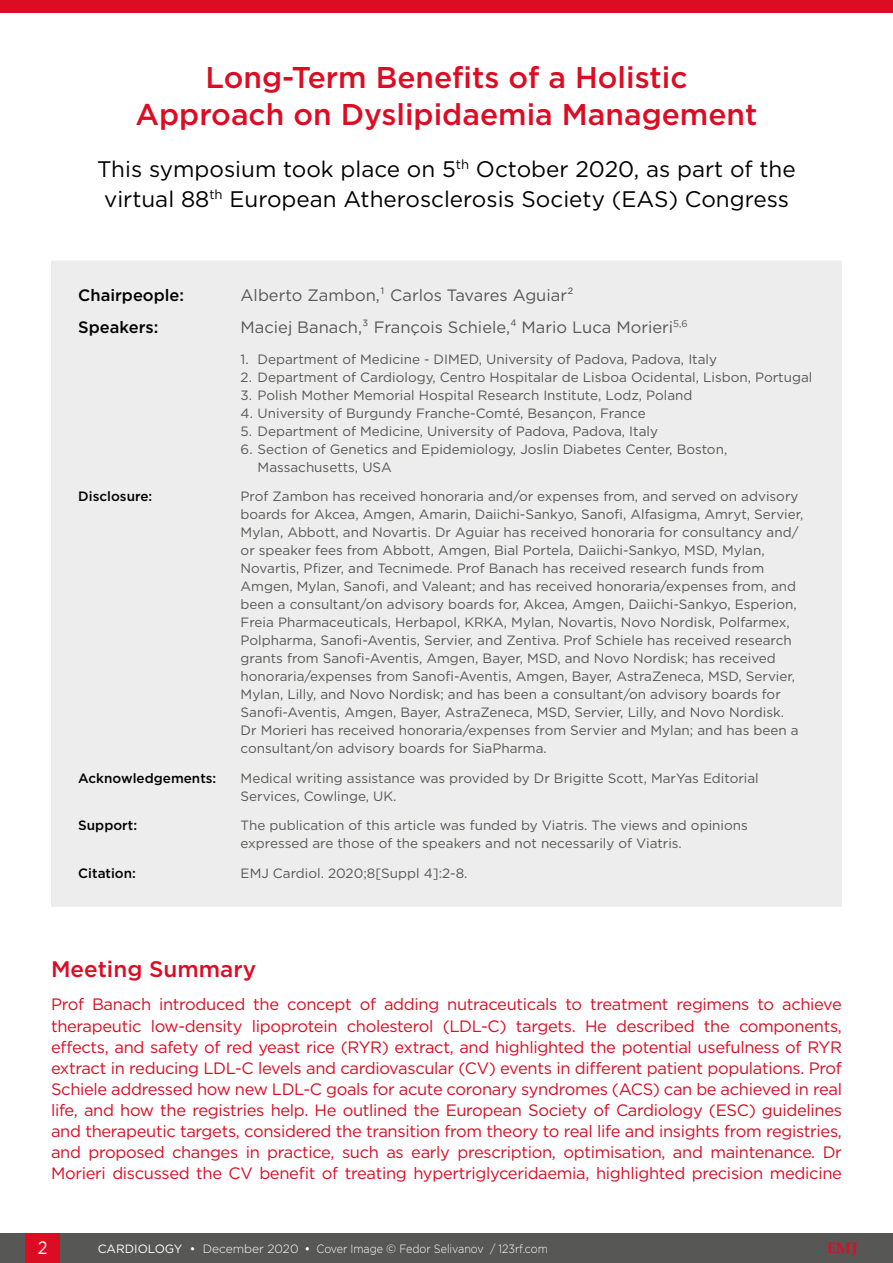
<style>
.page{position:relative;width:893px;height:1263px;background:#fff}
.page>*{position:absolute;margin:0;border:0;box-sizing:border-box;transform-origin:0 0}
.Symposium_Title{font:500 30px/37.5px "Gotham";color:#dc0c23;text-align:center}
.Symposium_Subtitle{font:22.5px/30px "Gotham";color:#000;text-align:center}
.Meeting_Summary_Head{font:500 22.5px "Gotham";color:#dc0c23}
.t1{font:18px "Gotham";color:#fff;scale:.9 1}
.Meeting_Summary_Body{font:16.5px/21.1px "Gotham";letter-spacing:-.02em;color:#dc0c23;text-align:justify}
.Symposium_Details__C{font:16.5px "Gotham";color:#575756}
.Symposium_Details__C-2{font:500 16.5px "Gotham";color:#000}
.t2{font:700 15px "Palatino Linotype";color:#dd0e23}
.Symposium_Details_Bo{font:13.5px/18px "Gotham";color:#575756}
.Symposium_Details_He{font:500 13.5px "Gotham";color:#000}
.t3{font:300 12px "Gotham";letter-spacing:-.005em;color:#fff}
.s1{font-weight:400}
.s2{font-weight:500}
</style>
<div class="page">
<div style="left:51px;top:261px;width:791px;height:646px;background:#ededed"></div>
<div style="left:0;top:0;width:893px;height:13px;background:#dc0c23"></div>
<div style="left:0;top:1233px;width:893px;height:30px;background:#575756"></div>
<div style="left:26px;top:1233px;width:34px;height:30px;background:#dc0c23"></div>
<p class="Symposium_Title" style="left:135px;top:58px;width:623px">Long-Term Benefits of a Holistic<br>Approach on Dyslipidaemia Management</p>
<p class="Symposium_Subtitle" style="left:97px;top:153px;width:700px">This symposium took place on 5<sup>th</sup> October 2020, as part of the virtual 88<sup>th</sup> European Atherosclerosis Society (EAS) Congress</p>
<p class="Symposium_Details__C-2" style="left:78px;top:284px;width:107px">Chairpeople:</p>
<p class="Symposium_Details__C" style="left:241px;top:285px;width:334px">Alberto Zambon,¹ Carlos Tavares Aguiar²</p>
<p class="Symposium_Details__C-2" style="left:78px;top:316px;width:82px">Speakers:</p>
<p class="Symposium_Details__C" style="left:241px;top:317px;width:448px">Maciej Banach,³ François Schiele,⁴ Mario Luca Morieri<sup>5,6</sup></p>
<p class="Symposium_Details_Bo" style="left:241px;top:350px;width:478px">1. Department of Medicine - DIMED, University of Padova, Padova, Italy</p>
<p class="Symposium_Details_Bo" style="left:241px;top:368px;width:573px">2. Department of Cardiology, Centro Hospitalar de Lisboa Ocidental, Lisbon, Portugal</p>
<p class="Symposium_Details_Bo" style="left:241px;top:386px;width:453px">3. Polish Mother Memorial Hospital Research Institute, Lodz, Poland</p>
<p class="Symposium_Details_Bo" style="left:241px;top:404px;width:407px">4. University of Burgundy Franche-Comté, Besançon, France</p>
<p class="Symposium_Details_Bo" style="left:241px;top:422px;width:419px">5. Department of Medicine, University of Padova, Padova, Italy</p>
<p class="Symposium_Details_Bo" style="left:258px;top:440px;width:471px;text-indent:-17px">6. Section of Genetics and Epidemiology, Joslin Diabetes Center, Boston,<br>Massachusetts, USA</p>
<p class="Symposium_Details_He" style="left:78px;top:488px;width:76px">Disclosure:</p>
<p class="Symposium_Details_Bo" style="left:241px;top:487px;width:564px">Prof Zambon has received honoraria and/or expenses from, and served on advisory boards for Akcea, Amgen, Amarin, Daiichi-Sankyo, Sanofi, Alfasigma, Amryt, Servier, Mylan, Abbott, and Novartis. Dr Aguiar has received honoraria for consultancy and/ or speaker fees from Abbott, Amgen, Bial Portela, Daiichi-Sankyo, MSD, Mylan, Novartis, Pfizer, and Tecnimede. Prof Banach has received research funds from Amgen, Mylan, Sanofi, and Valeant; and has received honoraria/expenses from, and been a consultant/on advisory boards for, Akcea, Amgen, Daiichi-Sankyo, Esperion, Freia Pharmaceuticals, Herbapol, KRKA, Mylan, Novartis, Novo Nordisk, Polfarmex, Polpharma, Sanofi-Aventis, Servier, and Zentiva. Prof Schiele has received research grants from Sanofi-Aventis, Amgen, Bayer, MSD, and Novo Nordisk; has received honoraria/expenses from Sanofi-Aventis, Amgen, Bayer, AstraZeneca, MSD, Servier, Mylan, Lilly, and Novo Nordisk; and has been a consultant/on advisory boards for Sanofi-Aventis, Amgen, Bayer, AstraZeneca, MSD, Servier, Lilly, and Novo Nordisk.<br>Dr Morieri has received honoraria/expenses from Servier and Mylan; and has been a consultant/on advisory boards for SiaPharma.</p>
<p class="Symposium_Details_He" style="left:78px;top:769px;width:140px">Acknowledgements:</p>
<p class="Symposium_Details_Bo" style="left:241px;top:769px;width:520px">Medical writing assistance was provided by Dr Brigitte Scott, MarYas Editorial<br>Services, Cowlinge, UK.</p>
<p class="Symposium_Details_He" style="left:78px;top:817px;width:60px">Support:</p>
<p class="Symposium_Details_Bo" style="left:241px;top:816px;width:509px">The publication of this article was funded by Viatris. The views and opinions expressed are those of the speakers and not necessarily of Viatris.</p>
<p class="Symposium_Details_He" style="left:78px;top:864px;width:59px">Citation:</p>
<p class="Symposium_Details_Bo" style="left:241px;top:864px;width:228px">EMJ Cardiol. 2020;8[Suppl 4]:2-8.</p>
<p class="Meeting_Summary_Head" style="left:51px;top:954px;width:207px">Meeting Summary</p>
<p class="Meeting_Summary_Body" style="left:51px;top:994px;width:792px">Prof Banach introduced the concept of adding nutraceuticals to treatment regimens to achieve therapeutic low-density lipoprotein cholesterol (LDL-C) targets. He described the components, effects, and safety of red yeast rice (RYR) extract, and highlighted the potential usefulness of RYR extract in reducing LDL-C levels and cardiovascular (CV) events in different patient populations. Prof Schiele addressed how new LDL-C goals for acute coronary syndromes (ACS) can be achieved in real life, and how the registries help. He outlined the European Society of Cardiology (ESC) guidelines and therapeutic targets, considered the transition from theory to real life and insights from registries, and proposed changes in practice, such as early prescription, optimisation, and maintenance. Dr Morieri discussed the CV benefit of treating hypertriglyceridaemia, highlighted precision medicine</p>
<p class="t1" style="left:38px;top:1236px;width:12px">2</p>
<p class="t3" style="left:98px;top:1241px;width:452px"><span class="s1">CARDIOLOGY •</span> December 2020 <span class="s2">•</span> Cover Image © Fedor Selivanov / 123rf.com</p>
<p class="t2" style="left:827px;top:1238px;width:32px">EMJ</p>
<h3 class="t1" style="left:42px;top:1236px;width:12px">2</h3>
</div>
